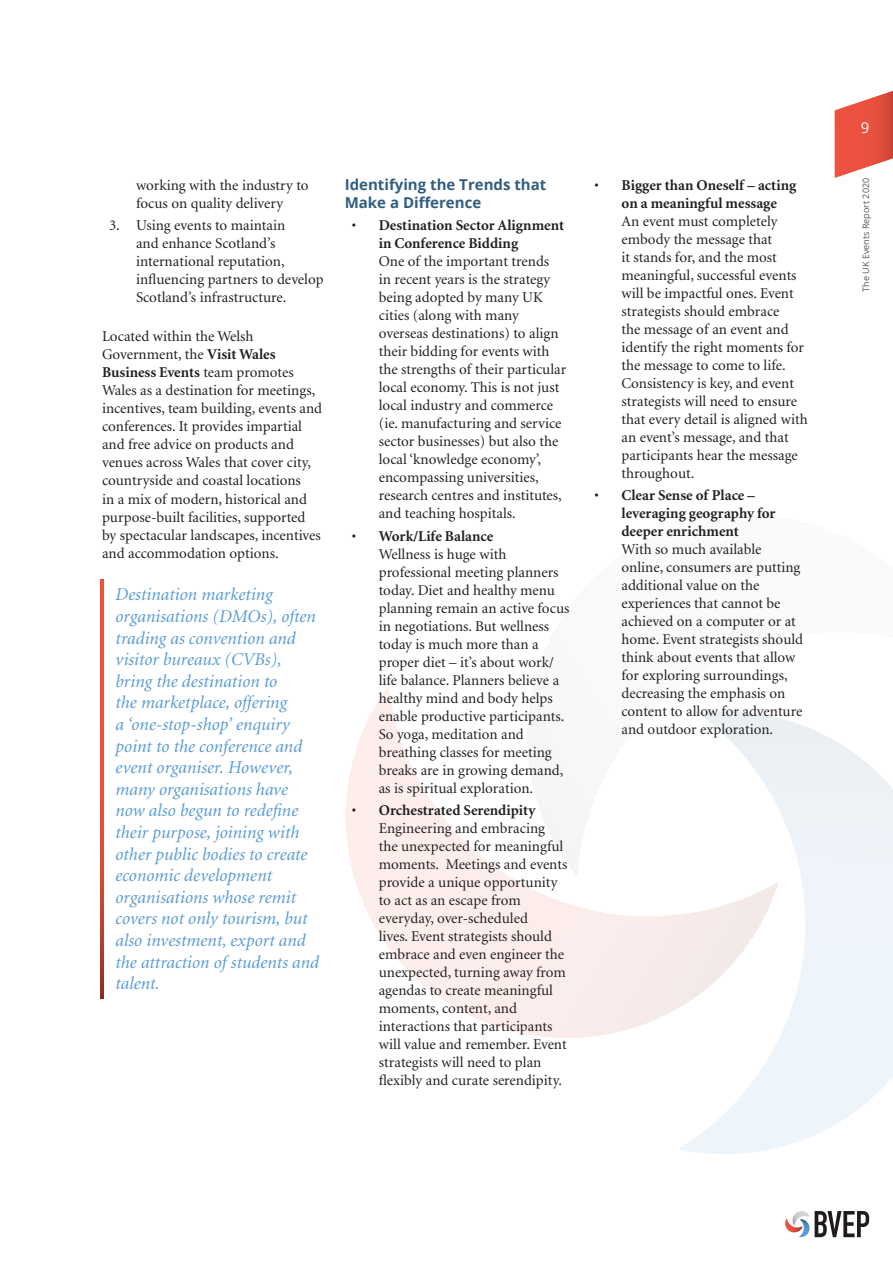
<style>
.page{position:relative;width:893px;height:1263px;background:#fff}
.page>*{position:absolute;margin:0;border:0;box-sizing:border-box;transform-origin:0 0}
.Liftout_Text{font:italic 18px/21.6px "Minion";color:#5a9bd3}
.Body_Text{font:15px/18px "Minion";color:#231f20}
.Body_Heading{font:700 15px/18px "Open Sans";color:#315e81}
.t1{font:15px "Open Sans";color:#fff}
.t2{font:9px "Open Sans";color:#57585a}
.s1{font-weight:700}
</style>
<div class="page">
<svg style="left:835px;top:90px;width:58px;height:88px"></svg>
<svg style="left:346px;top:687px;width:332px;height:351px"></svg>
<svg style="left:678px;top:877px;width:215px;height:277px"></svg>
<svg style="left:496px;top:687px;width:397px;height:190px"></svg>
<svg style="left:785px;top:1211px;width:84px;height:26px"></svg>
<svg style="left:101px;top:580px;width:2px;height:418px"></svg>
<p class="Body_Text" style="left:136px;top:177px;width:174px">working with the industry to focus on quality delivery</p>
<p class="Body_Text" style="left:136px;top:217px;width:189px;text-indent:-27px">3. Using events to maintain<br>and enhance Scotland’s international reputation, influencing partners to develop<br>Scotland’s infrastructure.</p>
<p class="Body_Text" style="left:102px;top:328px;width:222px">Located within the Welsh Government, the <span class="s1">Visit Wales Business Events</span> team promotes Wales as a destination for meetings, incentives, team building, events and conferences. It provides impartial and free advice on products and venues across Wales that cover city, countryside and coastal locations<br>in a mix of modern, historical and purpose-built facilities, supported by spectacular landscapes, incentives and accommodation options.</p>
<p class="Liftout_Text" style="left:115px;top:584px;width:205px">Destination marketing organisations (DMOs), often trading as convention and visitor bureaux (CVBs), bring the destination to<br>the marketplace, offering<br>a ‘one-stop-shop’ enquiry point to the conference and event organiser. However, many organisations have now also begun to redefine their purpose, joining with other public bodies to create economic development organisations whose remit covers not only tourism, but also investment, export and the attraction of students and talent.</p>
<p class="Body_Heading" style="left:345px;top:175px;width:203px">Identifying the Trends that<br>Make a Difference</p>
<p class="Body_Text" style="left:379px;top:217px;width:189px;text-indent:-27px">• <span class="s1">Destination Sector Alignment in Conference Bidding<br></span>One of the important trends<br>in recent years is the strategy being adopted by many UK cities (along with many overseas destinations) to align their bidding for events with the strengths of their particular local economy. This is not just local industry and commerce (ie. manufacturing and service sector businesses) but also the local ‘knowledge economy’, encompassing universities, research centres and institutes, and teaching hospitals.</p>
<p class="Body_Text" style="left:379px;top:527px;width:192px;text-indent:-27px">• <span class="s1">Work/Life Balance<br></span>Wellness is huge with professional meeting planners today. Diet and healthy menu planning remain an active focus in negotiations. But wellness today is much more than a proper diet – it’s about work/ life balance. Planners believe a healthy mind and body helps enable productive participants.<br>So yoga, meditation and breathing classes for meeting breaks are in growing demand, as is spiritual exploration.</p>
<p class="Body_Text" style="left:379px;top:802px;width:190px;text-indent:-27px">• <span class="s1">Orchestrated Serendipity<br></span>Engineering and embracing the unexpected for meaningful moments. Meetings and events provide a unique opportunity to act as an escape from everyday, over-scheduled<br>lives. Event strategists should embrace and even engineer the unexpected, turning away from agendas to create meaningful moments, content, and interactions that participants will value and remember. Event strategists will need to plan flexibly and curate serendipity.</p>
<p class="Body_Text" style="left:621px;top:177px;width:188px;text-indent:-27px">• <span class="s1">Bigger than Oneself – acting on a meaningful message<br></span>An event must completely embody the message that<br>it stands for, and the most meaningful, successful events will be impactful ones. Event strategists should embrace<br>the message of an event and identify the right moments for the message to come to life.<br>Consistency is key, and event strategists will need to ensure that every detail is aligned with an event’s message, and that participants hear the message throughout.</p>
<p class="Body_Text" style="left:621px;top:487px;width:183px;text-indent:-27px">• <span class="s1">Clear Sense of Place – leveraging geography for deeper enrichment<br></span>With so much available online, consumers are putting additional value on the experiences that cannot be achieved on a computer or at home. Event strategists should think about events that allow for exploring surroundings, decreasing the emphasis on content to allow for adventure and outdoor exploration.</p>
<p class="t1" style="left:861px;top:117px;width:10px">9</p>
<p class="t2" style="left:860px;top:291px;width:115px;rotate:-90deg">The UK Events Report 2020</p>
</div>
